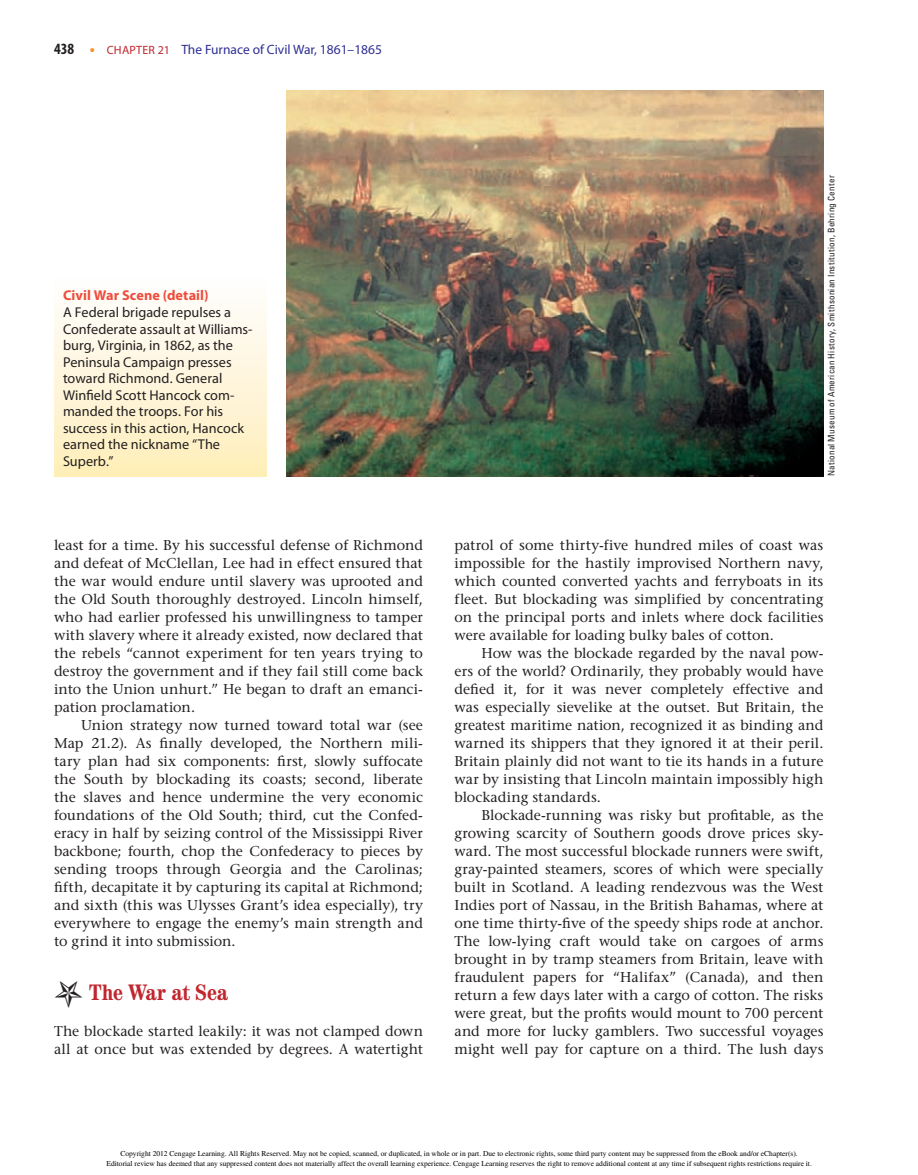
<style>
.page{position:relative;width:918px;height:1175px;background:#fff}
.page>*{position:absolute;margin:0;border:0;box-sizing:border-box;transform-origin:0 0}
.t1{font:700 condensed 22.5px "Century Std";letter-spacing:-.005em;color:#c0262d}
.t2{font:500 14.25px/18px "Stone Serif Std";letter-spacing:.005em;color:#231f20}
.t3{font:14.25px/16.5px "Myriad Pro";color:#231f20}
.t4{font:13.5px "Myriad Pro";color:#2e3092}
.t5{font:condensed 9px "Univers LT Std";letter-spacing:.03em;color:#231f20}
.t6{font:7.5px/9.9px "Times";color:#000;text-align:center}
.s1{font-weight:700;font-stretch:condensed;font-size:15.75px;color:#231f20}
.s2{font-weight:700;font-size:15px;color:#f7931d}
.s3{font-size:12px;color:#c0262d}
.s4{font-style:inherit}
.s5{font-weight:700;color:#ef4d3d}
</style>
<div class="page">
<img style="left:286px;top:90px;width:538px;height:386px">
<div style="left:54px;top:278px;width:213px;height:198px;background:linear-gradient(to bottom,#fefeff,#feb)"></div>
<p class="t4" style="left:54px;top:41px;width:330px"><span class="s1">438</span> <span class="s2">•</span> <span class="s3">Chapter 21</span> The Furnace of Civil War, <span class="s4">1861–1865</span></p>
<p class="t3" style="left:63px;top:287px;width:191px"><span class="s5">Civil War Scene (detail)<br></span>A Federal brigade repulses a<br>Confederate assault at Williams&shy;burg, Virginia, in 1862, as the<br>Peninsula Campaign presses toward Richmond. General<br>Winfield Scott Hancock com&shy;manded the troops. For his success in this action, Hancock earned the nickname “The<br>Superb.”</p>
<p class="t2" style="left:54px;top:536px;width:370px">least for a time. By his successful defense of Richmond</p>
<p class="t2" style="left:54px;top:554px;width:370px">and defeat of McClellan, Lee had in effect ensured that</p>
<p class="t2" style="left:54px;top:572px;width:370px">the war would endure until slavery was uprooted and</p>
<p class="t2" style="left:54px;top:590px;width:371px">the Old South thoroughly destroyed. Lincoln himself,</p>
<p class="t2" style="left:54px;top:608px;width:371px">who had earlier professed his unwillingness to tamper</p>
<p class="t2" style="left:54px;top:626px;width:370px">with slavery where it already existed, now declared that</p>
<p class="t2" style="left:54px;top:644px;width:370px">the rebels “cannot experiment for ten years trying to</p>
<p class="t2" style="left:54px;top:662px;width:370px">destroy the government and if they fail still come back</p>
<p class="t2" style="left:54px;top:680px;width:371px">into the Union unhurt.” He began to draft an emanci-</p>
<p class="t2" style="left:54px;top:698px;width:143px">pation proclamation.</p>
<p class="t2" style="left:81px;top:716px;width:343px">Union strategy now turned toward total war (see</p>
<p class="t2" style="left:54px;top:734px;width:371px">Map 21.2). As finally developed, the Northern mili-</p>
<p class="t2" style="left:54px;top:752px;width:370px">tary plan had six components: first, slowly suffocate</p>
<p class="t2" style="left:54px;top:770px;width:370px">the South by blockading its coasts; second, liberate</p>
<p class="t2" style="left:54px;top:788px;width:370px">the slaves and hence undermine the very economic</p>
<p class="t2" style="left:54px;top:806px;width:371px">foundations of the Old South; third, cut the Confed-</p>
<p class="t2" style="left:54px;top:824px;width:370px">eracy in half by seizing control of the Mississippi River</p>
<p class="t2" style="left:54px;top:842px;width:370px">backbone; fourth, chop the Confederacy to pieces by</p>
<p class="t2" style="left:54px;top:860px;width:370px">sending troops through Georgia and the Carolinas;</p>
<p class="t2" style="left:54px;top:878px;width:371px">fifth, decapitate it by capturing its capital at Richmond;</p>
<p class="t2" style="left:54px;top:896px;width:371px">and sixth (this was Ulysses Grant’s idea especially), try</p>
<p class="t2" style="left:54px;top:914px;width:370px">everywhere to engage the enemy’s main strength and</p>
<p class="t2" style="left:54px;top:932px;width:183px">to grind it into submission.</p>
<p class="t1" style="left:89px;top:979px;width:140px">The War at Sea</p>
<p class="t2" style="left:54px;top:1022px;width:371px">The blockade started leakily: it was not clamped down all at once but was extended by degrees. A watertight</p>
<p class="t5" style="left:826px;top:476px;width:302px;rotate:-90deg">National Museum of American History, Smithsonian Institution, Behring Center</p>
<p class="t2" style="left:454px;top:536px;width:370px">patrol of some thirty-five hundred miles of coast was</p>
<p class="t2" style="left:454px;top:554px;width:370px">impossible for the hastily improvised Northern navy,</p>
<p class="t2" style="left:454px;top:572px;width:370px">which counted converted yachts and ferryboats in its</p>
<p class="t2" style="left:454px;top:590px;width:370px">fleet. But blockading was simplified by concentrating</p>
<p class="t2" style="left:454px;top:608px;width:370px">on the principal ports and inlets where dock facilities</p>
<p class="t2" style="left:454px;top:626px;width:321px">were available for loading bulky bales of cotton.</p>
<p class="t2" style="left:482px;top:644px;width:343px">How was the blockade regarded by the naval pow-</p>
<p class="t2" style="left:454px;top:662px;width:370px">ers of the world? Ordinarily, they probably would have</p>
<p class="t2" style="left:454px;top:680px;width:370px">defied it, for it was never completely effective and</p>
<p class="t2" style="left:454px;top:698px;width:370px">was especially sievelike at the outset. But Britain, the</p>
<p class="t2" style="left:454px;top:716px;width:370px">greatest maritime nation, recognized it as binding and</p>
<p class="t2" style="left:454px;top:734px;width:370px">warned its shippers that they ignored it at their peril.</p>
<p class="t2" style="left:454px;top:752px;width:370px">Britain plainly did not want to tie its hands in a future</p>
<p class="t2" style="left:454px;top:770px;width:370px">war by insisting that Lincoln maintain impossibly high</p>
<p class="t2" style="left:454px;top:788px;width:148px">blockading standards.</p>
<p class="t2" style="left:482px;top:806px;width:343px">Blockade-running was risky but profitable, as the</p>
<p class="t2" style="left:454px;top:824px;width:371px">growing scarcity of Southern goods drove prices sky-</p>
<p class="t2" style="left:454px;top:842px;width:371px">ward. The most successful blockade runners were swift,</p>
<p class="t2" style="left:454px;top:860px;width:370px">gray-painted steamers, scores of which were specially</p>
<p class="t2" style="left:454px;top:878px;width:370px">built in Scotland. A leading rendezvous was the West</p>
<p class="t2" style="left:454px;top:896px;width:370px">Indies port of Nassau, in the British Bahamas, where at</p>
<p class="t2" style="left:454px;top:914px;width:371px">one time thirty-five of the speedy ships rode at anchor.</p>
<p class="t2" style="left:454px;top:932px;width:370px">The low-lying craft would take on cargoes of arms</p>
<p class="t2" style="left:454px;top:950px;width:371px">brought in by tramp steamers from Britain, leave with</p>
<p class="t2" style="left:454px;top:968px;width:371px">fraudulent papers for “Halifax” (Canada), and then</p>
<p class="t2" style="left:454px;top:986px;width:370px">return a few days later with a cargo of cotton. The risks</p>
<p class="t2" style="left:454px;top:1004px;width:370px">were great, but the profits would mount to 700 percent</p>
<p class="t2" style="left:454px;top:1022px;width:370px">and more for lucky gamblers. Two successful voyages</p>
<p class="t2" style="left:454px;top:1040px;width:370px">might well pay for capture on a third. The lush days</p>
<p class="t6" style="left:106px;top:1148px;width:707px">Copyright 2012 Cengage Learning. All Rights Reserved. May not be copied, scanned, or duplicated, in whole or in part. Due to electronic rights, some third party content may be suppressed from the eBook and/or eChapter(s).<br>Editorial review has deemed that any suppressed content does not materially affect the overall learning experience. Cengage Learning reserves the right to remove additional content at any time if subsequent rights restrictions require it.</p>
</div>
